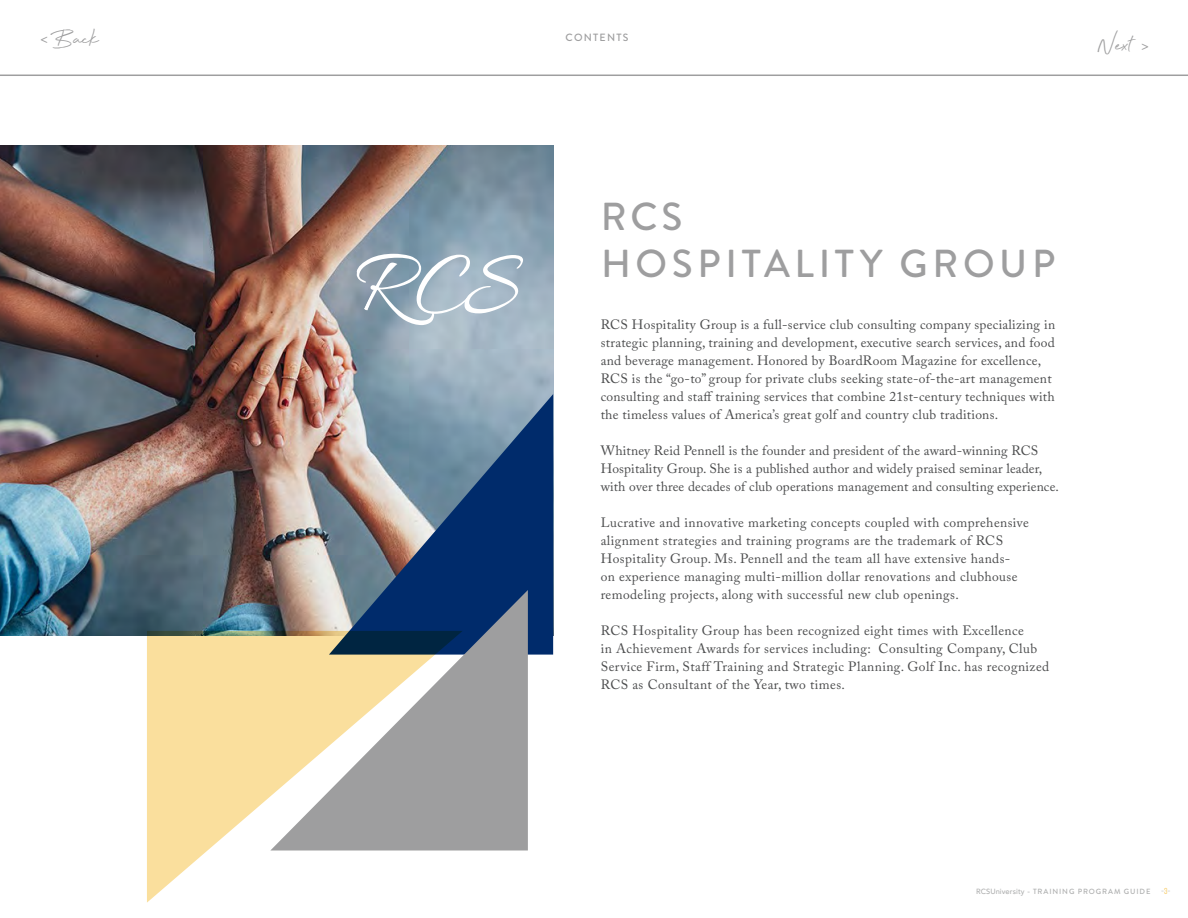
<style>
.page{position:relative;width:1188px;height:918px;background:#fff}
.page>*{position:absolute;margin:0;border:0;box-sizing:border-box;transform-origin:0 0}
.Pull_quote-_Caslon_i{font:500 39px/46.8px "Brandon Grotesque";letter-spacing:.12em;color:#9e9e9f}
.t1{font:27px "Beyond Infinity";color:#9e9e9f}
.Body_Copy{font:13.5px/18px "Adobe Caslon Pro";letter-spacing:.02em;color:#4b4c4d}
.t2{font:12px "Bitter";color:#9e9e9f}
.t3{font:500 10.5px "Brandon Grotesque";letter-spacing:.12em;color:#9e9e9f}
.t4{font:500 7.5px "Brandon Grotesque";letter-spacing:.12em;color:#aeafaf}
.t5{font:7.5px "Mohave";color:#aeafaf}
.s1{font-family:"Avenir"}
.s2{font-family:"AT Sackers Gothic"}
.s3{color:#f6c452}
</style>
<div class="page">
<hr style="left:0;top:75px;width:1188px;height:1px;background:#9e9e9f">
<img style="left:0;top:146px;width:553px;height:489px">
<svg style="left:329px;top:394px;width:224px;height:261px;background:#556c8b"></svg>
<svg style="left:147px;top:631px;width:316px;height:272px;fill:#fadf9d"></svg>
<svg style="left:270px;top:590px;width:258px;height:260px;background:#a5a59f"></svg>
<svg style="left:357px;top:254px;width:166px;height:71px;background:#a9b9c6"></svg>
<p class="t2" style="left:40px;top:32px;width:9px">&lt;</p>
<h2 class="t1" style="left:51px;top:24px;width:50px">Back</h2>
<p class="t3" style="left:566px;top:31px;width:64px">CONTENTS</p>
<h2 class="t1" style="left:1098px;top:31px;width:36px">Next</h2>
<p class="t2" style="left:1142px;top:39px;width:9px">&gt;</p>
<p class="Pull_quote-_Caslon_i" style="left:601px;top:194px;width:456px">RCS<br>HOSPITALITY GROUP</p>
<p class="Body_Copy" style="left:601px;top:315px;width:456px">RCS Hospitality Group is a full-service club consulting company specializing in strategic planning, training and development, executive search services, and food and beverage management. Honored by BoardRoom Magazine for excellence, RCS is the “go-to” group for private clubs seeking state-of-the-art management consulting and staff training services that combine 21st-century techniques with the timeless values of America’s great golf and country club traditions.</p>
<p class="Body_Copy" style="left:601px;top:441px;width:460px">Whitney Reid Pennell is the founder and president of the award-winning RCS<br>Hospitality Group. She is a published author and widely praised seminar leader, with over three decades of club operations management and consulting experience.</p>
<p class="Body_Copy" style="left:601px;top:513px;width:430px">Lucrative and innovative marketing concepts coupled with comprehensive alignment strategies and training programs are the trademark of RCS Hospitality Group. Ms. Pennell and the team all have extensive hands-<br>on experience managing multi-million dollar renovations and clubhouse remodeling projects, along with successful new club openings.</p>
<p class="Body_Copy" style="left:601px;top:621px;width:450px">RCS Hospitality Group has been recognized eight times with Excellence<br>in Achievement Awards for services including: Consulting Company, Club Service Firm, Staff Training and Strategic Planning. Golf Inc. has recognized RCS as Consultant of the Year, two times.</p>
<p class="t4" style="left:976px;top:886px;width:176px"><span class="s1">RCSUniversity</span> <span class="s2">-</span> TRAINING PROGRAM GUIDE</p>
<p class="t5" style="left:1161px;top:887px;width:11px">-<span class="s3">3</span>-</p>
</div>
